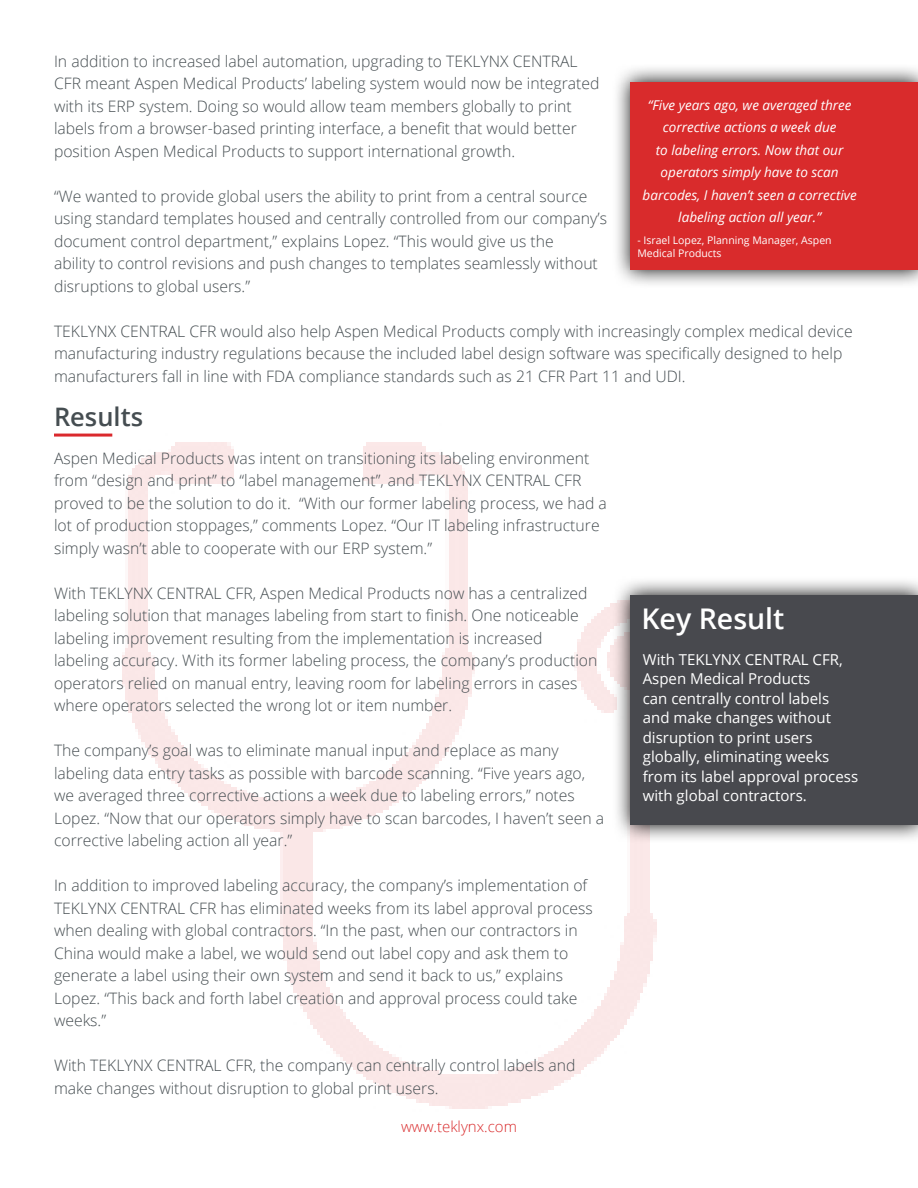
<style>
.page{position:relative;width:918px;height:1188px;background:#fff}
.page>*{position:absolute;margin:0;border:0;box-sizing:border-box;transform-origin:0 0}
.t1{font:600 28.5px "Open Sans";color:#fff}
.t2{font:600 25.5px "Open Sans";color:#454d51}
.t3{font:300 15.75px/22.5px "Open Sans";color:#454d51}
.t4{font:15px/19.5px "Open Sans";color:#fff}
.t5{font:300 15px "Open Sans";color:#d92b2c}
.t6{font:italic 13.5px/22.5px "Open Sans";color:#fff;text-align:center}
.t7{font:10.5px/13.5px "Open Sans";color:#fff}
</style>
<div class="page">
<svg style="left:612px;top:578px;width:306px;height:266px"></svg>
<div style="left:631px;top:595px;width:287px;height:230px;background:#48494e"></div>
<svg style="left:617px;top:68px;width:301px;height:217px;background:#c8c8c8"></svg>
<div style="left:631px;top:82px;width:287px;height:188px;background:#d92b2c"></div>
<hr style="left:54px;top:434px;width:58px;height:3px;background:#da292d">
<p class="t3" style="left:54px;top:49px;width:547px">In addition to increased label automation, upgrading to TEKLYNX CENTRAL CFR meant Aspen Medical Products’ labeling system would now be integrated with its ERP system. Doing so would allow team members globally to print labels from a browser-based printing interface, a benefit that would better position Aspen Medical Products to support international growth.</p>
<p class="t3" style="left:54px;top:184px;width:555px">“We wanted to provide global users the ability to print from a central source using standard templates housed and centrally controlled from our company’s document control department,” explains Lopez. “This would give us the<br>ability to control revisions and push changes to templates seamlessly without disruptions to global users.”</p>
<p class="t3" style="left:54px;top:319px;width:800px">TEKLYNX CENTRAL CFR would also help Aspen Medical Products comply with increasingly complex medical device manufacturing industry regulations because the included label design software was specifically designed to help manufacturers fall in line with FDA compliance standards such as 21 CFR Part 11 and UDI.</p>
<h2 class="t2" style="left:54px;top:399px;width:91px">Results</h2>
<p class="t3" style="left:54px;top:446px;width:554px">Aspen Medical Products was intent on transitioning its labeling environment from “design and print” to “label management”, and TEKLYNX CENTRAL CFR proved to be the solution to do it. “With our former labeling process, we had a lot of production stoppages,” comments Lopez. “Our IT labeling infrastructure simply wasn’t able to cooperate with our ERP system.”</p>
<p class="t3" style="left:54px;top:581px;width:545px">With TEKLYNX CENTRAL CFR, Aspen Medical Products now has a centralized labeling solution that manages labeling from start to finish. One noticeable labeling improvement resulting from the implementation is increased labeling accuracy. With its former labeling process, the company’s production operators relied on manual entry, leaving room for labeling errors in cases where operators selected the wrong lot or item number.</p>
<p class="t3" style="left:54px;top:739px;width:552px">The company’s goal was to eliminate manual input and replace as many labeling data entry tasks as possible with barcode scanning. “Five years ago, we averaged three corrective actions a week due to labeling errors,” notes Lopez. “Now that our operators simply have to scan barcodes, I haven’t seen a corrective labeling action all year.”</p>
<p class="t3" style="left:54px;top:874px;width:540px">In addition to improved labeling accuracy, the company’s implementation of TEKLYNX CENTRAL CFR has eliminated weeks from its label approval process when dealing with global contractors. “In the past, when our contractors in China would make a label, we would send out label copy and ask them to generate a label using their own system and send it back to us,” explains Lopez. “This back and forth label creation and approval process could take weeks.”</p>
<p class="t3" style="left:54px;top:1054px;width:523px">With TEKLYNX CENTRAL CFR, the company can centrally control labels and make changes without disruption to global print users.</p>
<p class="t6" style="left:643px;top:93px;width:216px">“Five years ago, we averaged three corrective actions a week due<br>to labeling errors. Now that our operators simply have to scan barcodes, I haven’t seen a corrective labeling action all year.”</p>
<p class="t7" style="left:637px;top:233px;width:196px">- Israel Lopez, Planning Manager, Aspen<br>Medical Products</p>
<h1 class="t1" style="left:641px;top:599px;width:145px">Key Result</h1>
<p class="t4" style="left:643px;top:649px;width:217px">With TEKLYNX CENTRAL CFR,<br>Aspen Medical Products<br>can centrally control labels and make changes without disruption to print users globally, eliminating weeks from its label approval process with global contractors.</p>
<p class="t5" style="left:401px;top:1116px;width:117px">www.teklynx.com</p>
</div>
